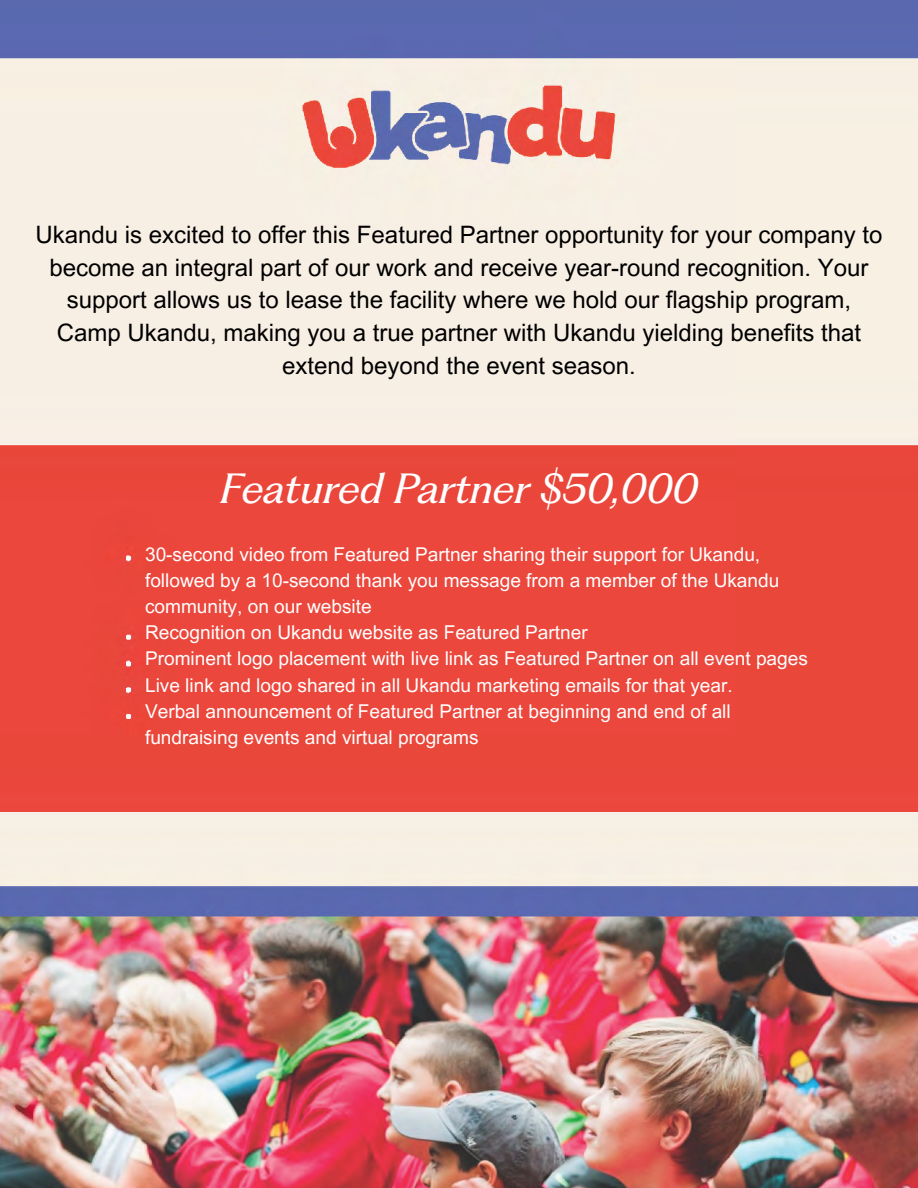
<style>
.page{position:relative;width:918px;height:1188px;background:#fff}
.page>*{position:absolute;margin:0;border:0;box-sizing:border-box;transform-origin:0 0}
.t1{font:italic 39px "PP Fragment Glare";color:#fff}
.t2{font:24px/32.7px "Arial MT Pro";color:#000;text-align:center}
.t3{font:19.05px/26.2px "Arial MT Pro";color:#fff}
</style>
<div class="page">
<img style="left:0;top:0;width:918px;height:1188px">
<p class="t2" style="left:36px;top:221px;width:848px">Ukandu is excited to offer this Featured Partner opportunity for your company to become an integral part of our work and receive year-round recognition. Your support allows us to lease the facility where we hold our flagship program, Camp Ukandu, making you a true partner with Ukandu yielding benefits that extend beyond the event season.</p>
<p class="t1" style="left:220px;top:464px;width:480px">Featured Partner $50,000</p>
<p class="t3" style="left:145px;top:543px;width:636px">30-second video from Featured Partner sharing their support for Ukandu, followed by a 10-second thank you message from a member of the Ukandu community, on our website</p>
<h2 class="t3" style="left:145px;top:622px;width:444px">Recognition on Ukandu website as Featured Partner</h2>
<h1 class="t3" style="left:145px;top:648px;width:664px">Prominent logo placement with live link as Featured Partner on all event pages</h1>
<p class="t3" style="left:145px;top:674px;width:589px">Live link and logo shared in all Ukandu marketing emails for that year.</p>
<p class="t3" style="left:145px;top:700px;width:587px">Verbal announcement of Featured Partner at beginning and end of all fundraising events and virtual programs</p>
</div>
